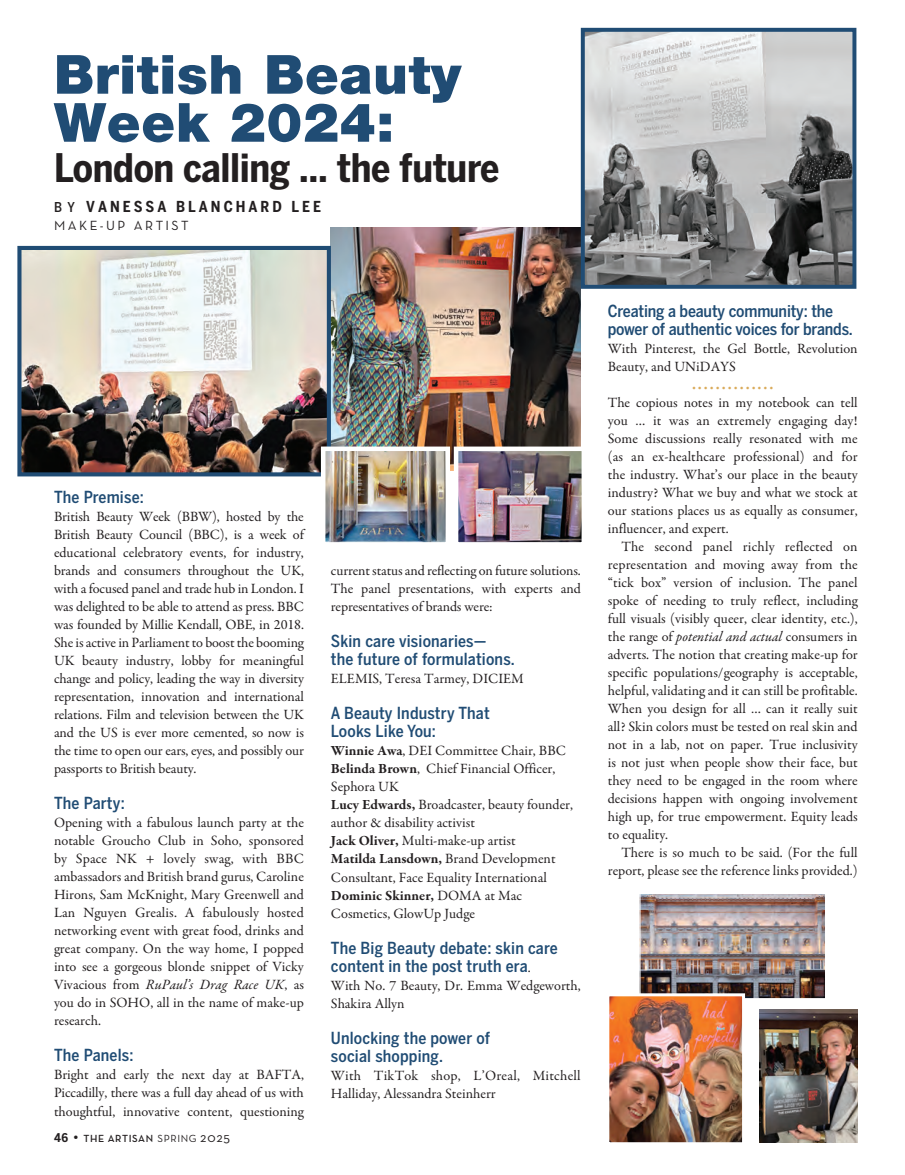
<style>
.page{position:relative;width:905px;height:1175px;background:#fff}
.page>*{position:absolute;margin:0;border:0;box-sizing:border-box;transform-origin:0 0}
.ARTISAN__First_Paragraph_option{font:900 54px "Helvetica Neue LT Pro";letter-spacing:.01em;color:#204c74}
.ARTISAN_Guild_News_Title_1{font:700 39px "Benton Sans Cond";letter-spacing:-.01em;color:#231f20}
.ARTISAN_Guild_News_Title_1-2{font:22.5px "Garamond Premr Pro";color:#daab5b}
.ARTISAN_Guild_News_Title_1-3{font:500 16.5px/18px "Benton Sans Cond";letter-spacing:.01em;color:#204c74}
.ARTISAN_Guild_News_Title_1-4{font:500 16.5px/18px "Benton Sans Cond";letter-spacing:-.01em;color:#204c74}
.ARTISAN__First_Paragraph_option-2{font:700 15px "Benton Sans Cond";letter-spacing:.2em;color:#231f20}
.ARTISAN_Guild_News_Title_1-5{font:14.25px/18px "Garamond Premr Pro";color:#231f20}
.ARTISAN__First_Paragraph_option-3{font:13.5px "Neutra Text";letter-spacing:.18em;color:#231f20}
.t1{font:600 10.5px "Neutra Text";letter-spacing:.055em;color:#231f20}
.s1{font-weight:500;font-size:13.5px}
.s2{font-style:italic}
.s3{font-family:"Benton Sans Cond";font-weight:700;font-size:12px}
.s4{font-family:"Benton Sans Cond";font-weight:700;font-size:13.5px}
.s5{font-weight:400}
.s6{font-weight:400;font-size:13.5px}
.s7{font-weight:700}
.s8{font-family:"Garamond Premr Pro";font-weight:400;font-size:14.25px;color:#231f20}
</style>
<div class="page">
<img style="left:331px;top:228px;width:249px;height:243px">
<img style="left:459px;top:451px;width:122px;height:90px">
<div style="left:454px;top:446px;width:132px;height:100px;border:4px solid #fff"></div>
<img style="left:586px;top:33px;width:265px;height:251px">
<div style="left:581px;top:28px;width:275px;height:261px;border:4px solid #204c74"></div>
<img style="left:22px;top:251px;width:304px;height:220px">
<div style="left:17px;top:246px;width:314px;height:230px;border:4px solid #204c74"></div>
<img style="left:759px;top:1010px;width:98px;height:132px">
<img style="left:326px;top:451px;width:119px;height:90px">
<div style="left:321px;top:446px;width:129px;height:100px;border:4px solid #fff"></div>
<img style="left:641px;top:894px;width:183px;height:103px">
<div style="left:639px;top:892px;width:187px;height:107px;border:1px solid #fff"></div>
<img style="left:610px;top:997px;width:131px;height:144px">
<div style="left:606px;top:993px;width:139px;height:152px;border:3px solid #fff"></div>
<p class="ARTISAN__First_Paragraph_option" style="left:54px;top:42px;width:408px">British Beauty</p>
<p class="ARTISAN__First_Paragraph_option" style="left:54px;top:90px;width:342px">Week 2024:</p>
<p class="ARTISAN_Guild_News_Title_1" style="left:54px;top:145px;width:447px">London calling … the future</p>
<p class="ARTISAN__First_Paragraph_option-2" style="left:54px;top:197px;width:268px"><span class="s1">B Y</span> VANESSA BLANCHARD LEE</p>
<p class="ARTISAN__First_Paragraph_option-3" style="left:54px;top:217px;width:136px">MAKE-UP ARTIST</p>
<p class="ARTISAN_Guild_News_Title_1-3" style="left:54px;top:488px;width:91px">The Premise:</p>
<p class="ARTISAN_Guild_News_Title_1-5" style="left:54px;top:508px;width:251px;text-align:justify">British Beauty Week (BBW), hosted by the British Beauty Council (BBC), is a week of educational celebratory events, for industry, brands and consumers throughout the UK, with a focused panel and trade hub in London. I was delighted to be able to attend as press. BBC was founded by Millie Kendall, OBE, in 2018.<br>She is active in Parliament to boost the booming UK beauty industry, lobby for meaningful change and policy, leading the way in diversity representation, innovation and international relations. Film and television between the UK and the US is ever more cemented, so now is the time to open our ears, eyes, and possibly our passports to British beauty.</p>
<p class="ARTISAN_Guild_News_Title_1-3" style="left:54px;top:794px;width:72px">The Party:</p>
<p class="ARTISAN_Guild_News_Title_1-5" style="left:54px;top:814px;width:251px;text-align:justify">Opening with a fabulous launch party at the notable Groucho Club in Soho, sponsored by Space NK + lovely swag, with BBC ambassadors and British brand gurus, Caroline Hirons, Sam McKnight, Mary Greenwell and Lan Nguyen Grealis. A fabulously hosted networking event with great food, drinks and great company. On the way home, I popped into see a gorgeous blonde snippet of Vicky Vivacious from <span class="s2">RuPaul’s Drag Race UK</span>, as you do in SOHO, all in the name of make-up research.</p>
<p class="ARTISAN_Guild_News_Title_1-3" style="left:54px;top:1046px;width:81px">The Panels:</p>
<p class="ARTISAN_Guild_News_Title_1-5" style="left:54px;top:1066px;width:251px;text-align:justify">Bright and early the next day at BAFTA, Piccadilly, there was a full day ahead of us with thoughtful, innovative content, questioning</p>
<p class="t1" style="left:54px;top:1131px;width:177px"><span class="s3">46</span> <span class="s4">•</span> THE ARTISAN <span class="s5">SPRING</span> <span class="s6">2025</span></p>
<p class="ARTISAN_Guild_News_Title_1-5" style="left:331px;top:562px;width:251px;text-align:justify">current status and reflecting on future solutions.<br>The panel presentations, with experts and representatives of brands were:</p>
<p class="ARTISAN_Guild_News_Title_1-3" style="left:331px;top:632px;width:185px">Skin care visionaries—<br>the future of formulations.</p>
<p class="ARTISAN_Guild_News_Title_1-5" style="left:331px;top:670px;width:194px">ELEMIS, Teresa Tarmey, DICIEM</p>
<p class="ARTISAN_Guild_News_Title_1-3" style="left:331px;top:704px;width:160px">A Beauty Industry That<br>Looks Like You:</p>
<p class="ARTISAN_Guild_News_Title_1-5" style="left:331px;top:742px;width:236px"><span class="s7">Winnie Awa</span>, DEI Committee Chair, BBC</p>
<p class="ARTISAN_Guild_News_Title_1-5" style="left:331px;top:760px;width:226px"><span class="s7">Belinda Brown</span>, Chief Financial Officer,<br>Sephora UK</p>
<p class="ARTISAN_Guild_News_Title_1-5" style="left:331px;top:796px;width:244px"><span class="s7">Lucy Edwards,</span> Broadcaster, beauty founder, author &amp; disability activist</p>
<p class="ARTISAN_Guild_News_Title_1-5" style="left:331px;top:832px;width:186px"><span class="s7">Jack Oliver,</span> Multi-make-up artist</p>
<p class="ARTISAN_Guild_News_Title_1-5" style="left:331px;top:850px;width:226px"><span class="s7">Matilda Lansdown,</span> Brand Development<br>Consultant, Face Equality International</p>
<p class="ARTISAN_Guild_News_Title_1-5" style="left:331px;top:886px;width:192px"><span class="s7">Dominic Skinner,</span> DOMA at Mac<br>Cosmetics, GlowUp Judge</p>
<p class="ARTISAN_Guild_News_Title_1-3" style="left:331px;top:938px;width:228px">The Big Beauty debate: skin care content in the post truth era<span class="s8">.</span></p>
<p class="ARTISAN_Guild_News_Title_1-5" style="left:331px;top:976px;width:251px">With No. 7 Beauty, Dr. Emma Wedgeworth,<br>Shakira Allyn</p>
<p class="ARTISAN_Guild_News_Title_1-3" style="left:331px;top:1028px;width:161px">Unlocking the power of social shopping.</p>
<p class="ARTISAN_Guild_News_Title_1-5" style="left:331px;top:1066px;width:251px">With TikTok shop, L’Oreal, Mitchell<br>Halliday, Alessandra Steinherr</p>
<p class="ARTISAN_Guild_News_Title_1-4" style="left:608px;top:301px;width:246px">Creating a beauty community: the power of authentic voices for brands.</p>
<p class="ARTISAN_Guild_News_Title_1-5" style="left:607px;top:339px;width:251px">With Pinterest, the Gel Bottle, Revolution<br>Beauty, and UNiDAYS</p>
<p class="ARTISAN_Guild_News_Title_1-2" style="left:691px;top:368px;width:84px">..............</p>
<p class="ARTISAN_Guild_News_Title_1-5" style="left:608px;top:393px;width:251px;text-align:justify">The copious notes in my notebook can tell you … it was an extremely engaging day!<br>Some discussions really resonated with me (as an ex-healthcare professional) and for the industry. What’s our place in the beauty industry? What we buy and what we stock at our stations places us as equally as consumer, influencer, and expert.</p>
<p class="ARTISAN_Guild_News_Title_1-5" style="left:608px;top:537px;width:251px;text-align:justify;text-indent:13px">The second panel richly reflected on representation and moving away from the “tick box” version of inclusion. The panel spoke of needing to truly reflect, including full visuals (visibly queer, clear identity, etc.), the range of <span class="s2">potential and actual</span> consumers in adverts. The notion that creating make-up for specific populations/geography is acceptable, helpful, validating and it can still be profitable.<br>When you design for all … can it really suit all? Skin colors must be tested on real skin and not in a lab, not on paper. True inclusivity is not just when people show their face, but they need to be engaged in the room where decisions happen with ongoing involvement high up, for true empowerment. Equity leads to equality.</p>
<p class="ARTISAN_Guild_News_Title_1-5" style="left:608px;top:843px;width:251px;text-align:right">There is so much to be said. (For the full report, please see the reference links provided.)</p>
</div>
